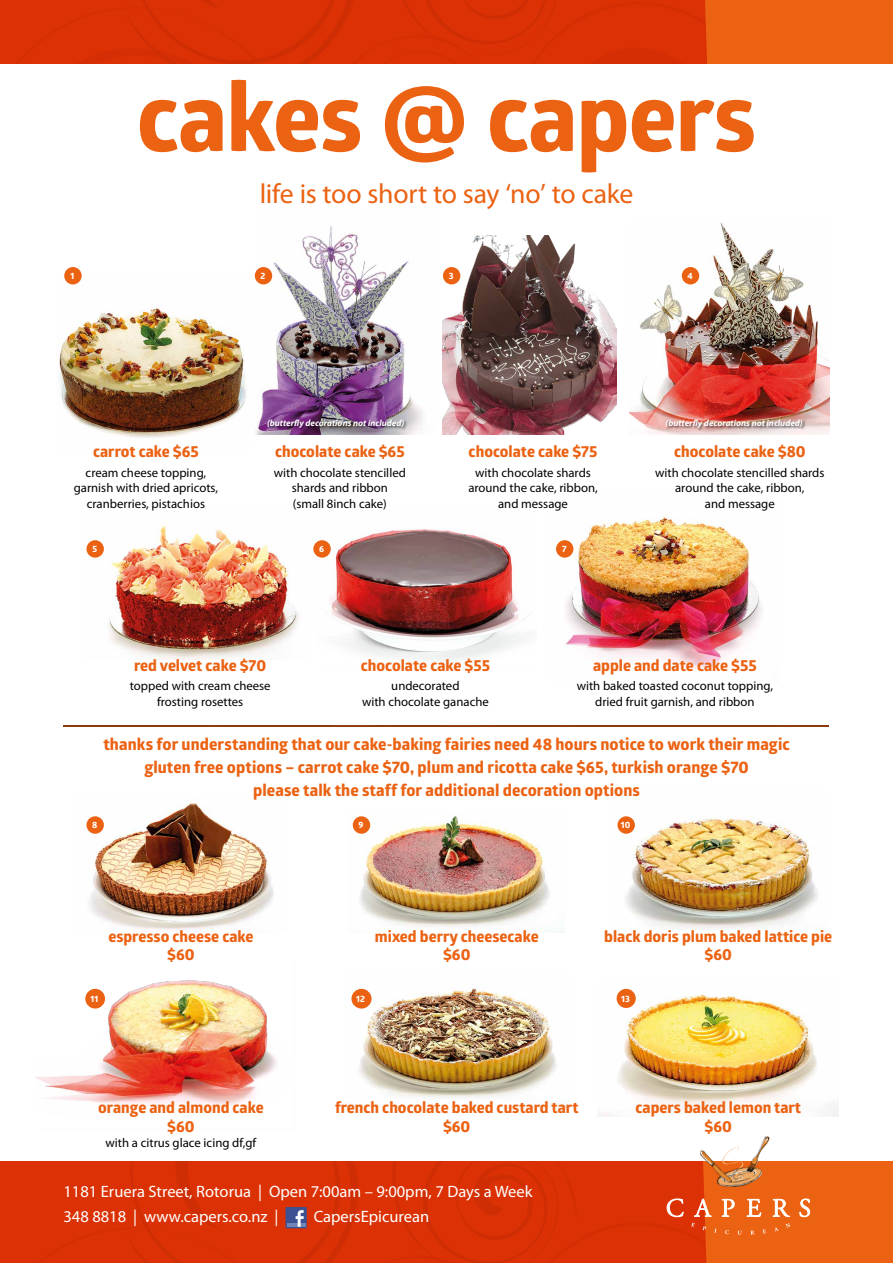
<style>
.page{position:relative;width:893px;height:1263px;background:#fff}
.page>*{position:absolute;margin:0;border:0;box-sizing:border-box;transform-origin:0 0}
.t1{font:700 95.25px "Globerx";letter-spacing:-.015em;color:#eb6212}
.t2{font:27.75px "Myriad Pro";letter-spacing:-.01em;color:#eb6212}
.t3{font:700 16.5px/23px "Globerx";letter-spacing:.005em;color:#eb6212;text-align:center}
.t4{font:16.5px/25.3px "Myriad Pro";color:#fff}
.t5{font:700 15.75px/18.9px "Globerx";color:#eb6212;text-align:center}
.t6{font:12.75px/15.3px "Myriad Pro";color:#000;text-align:center}
.t7{font:italic 700 9px "Myriad Pro";color:#fff}
.t8{font:700 9px "Globerx";letter-spacing:.02em;color:#fff}
</style>
<div class="page">
<div style="left:0;top:0;width:893px;height:64px;background:#eb6212"></div>
<div style="left:0;top:0;width:707px;height:64px;background:#db3104"></div>
<svg style="left:64px;top:725px;width:765px;height:1px"></svg>
<img style="left:443px;top:235px;width:173px;height:199px">
<img style="left:556px;top:515px;width:206px;height:154px">
<img style="left:352px;top:816px;width:213px;height:116px">
<img style="left:89px;top:800px;width:185px;height:130px">
<img style="left:625px;top:816px;width:193px;height:113px">
<img style="left:325px;top:529px;width:200px;height:132px">
<img style="left:630px;top:222px;width:199px;height:212px">
<img style="left:98px;top:521px;width:201px;height:138px">
<img style="left:36px;top:980px;width:241px;height:126px">
<img style="left:59px;top:276px;width:196px;height:162px">
<img style="left:255px;top:226px;width:168px;height:208px">
<img style="left:602px;top:988px;width:237px;height:128px">
<img style="left:351px;top:988px;width:218px;height:119px">
<svg style="left:0;top:1161px;width:893px;height:102px;background:#e44d0c"></svg>
<svg style="left:117px;top:1161px;width:461px;height:38px;background:#d93003"></svg>
<img style="left:699px;top:1136px;width:75px;height:53px">
<svg style="left:775px;top:1227px;width:3px;height:4px"></svg>
<svg style="left:785px;top:1223px;width:5px;height:5px"></svg>
<svg style="left:773px;top:1199px;width:17px;height:18px"></svg>
<svg style="left:800px;top:1199px;width:10px;height:18px"></svg>
<svg style="left:0;top:1199px;width:766px;height:64px;background:#da3608"></svg>
<div style="left:64px;top:267px;width:18px;height:17px;background:#eb6212;border-radius:50%"></div>
<div style="left:86px;top:540px;width:18px;height:18px;background:#eb6212;border-radius:50%"></div>
<div style="left:86px;top:816px;width:18px;height:18px;background:#eb6212;border-radius:50%"></div>
<div style="left:85px;top:989px;width:20px;height:19px;background:#eb6212;border-radius:50%"></div>
<div style="left:255px;top:267px;width:17px;height:17px;background:#eb6212;border-radius:50%"></div>
<div style="left:313px;top:540px;width:18px;height:18px;background:#eb6212;border-radius:50%"></div>
<div style="left:353px;top:816px;width:17px;height:18px;background:#eb6212;border-radius:50%"></div>
<div style="left:351px;top:989px;width:20px;height:19px;background:#eb6212;border-radius:50%"></div>
<div style="left:443px;top:267px;width:17px;height:17px;background:#eb6212;border-radius:50%"></div>
<div style="left:682px;top:267px;width:17px;height:17px;background:#eb6212;border-radius:50%"></div>
<div style="left:556px;top:540px;width:17px;height:18px;background:#eb6212;border-radius:50%"></div>
<div style="left:617px;top:816px;width:18px;height:18px;background:#eb6212;border-radius:50%"></div>
<div style="left:617px;top:989px;width:19px;height:19px;background:#eb6212;border-radius:50%"></div>
<div style="left:268px;top:419px;width:139px;height:12px;background:#000;opacity:.55"></div>
<div style="left:666px;top:419px;width:139px;height:12px;background:#000;opacity:.55"></div>
<p class="t8" style="left:71px;top:269px;width:5px">1</p>
<h1 class="t1" style="left:137px;top:48px;width:621px">cakes @ capers</h1>
<h2 class="t2" style="left:260px;top:178px;width:375px">life is too short to say ‘no’ to cake</h2>
<p class="t8" style="left:261px;top:269px;width:6px">2</p>
<p class="t8" style="left:449px;top:269px;width:6px">3</p>
<p class="t8" style="left:687px;top:269px;width:7px">4</p>
<p class="t7" style="left:267px;top:418px;width:139px">(butterfly decorations not included)</p>
<p class="t7" style="left:665px;top:418px;width:139px">(butterfly decorations not included)</p>
<p class="t5" style="left:93px;top:442px;width:107px">carrot cake $65</p>
<p class="t6" style="left:74px;top:465px;width:146px">cream cheese topping, garnish with dried apricots, cranberries, pistachios</p>
<p class="t8" style="left:92px;top:543px;width:6px">5</p>
<p class="t5" style="left:275px;top:442px;width:131px">chocolate cake $65</p>
<p class="t6" style="left:274px;top:465px;width:134px">with chocolate stencilled shards and ribbon<br>(small 8inch cake)</p>
<p class="t8" style="left:319px;top:543px;width:6px">6</p>
<p class="t5" style="left:469px;top:442px;width:130px">chocolate cake $75</p>
<p class="t6" style="left:468px;top:465px;width:131px">with chocolate shards around the cake, ribbon, and message</p>
<p class="t8" style="left:562px;top:543px;width:6px">7</p>
<p class="t5" style="left:674px;top:442px;width:133px">chocolate cake $80</p>
<p class="t6" style="left:655px;top:465px;width:171px">with chocolate stencilled shards around the cake, ribbon,<br>and message</p>
<p class="t5" style="left:134px;top:655px;width:134px">red velvet cake $70</p>
<p class="t6" style="left:130px;top:679px;width:142px">topped with cream cheese frosting rosettes</p>
<p class="t5" style="left:361px;top:655px;width:131px">chocolate cake $55</p>
<p class="t6" style="left:362px;top:679px;width:128px">undecorated<br>with chocolate ganache</p>
<p class="t5" style="left:593px;top:655px;width:165px">apple and date cake $55</p>
<p class="t6" style="left:577px;top:679px;width:198px">with baked toasted coconut topping, dried fruit garnish, and ribbon</p>
<p class="t3" style="left:103px;top:733px;width:688px">thanks for understanding that our cake-baking fairies need 48 hours notice to work their magic gluten free options – carrot cake $70, plum and ricotta cake $65, turkish orange $70<br>please talk the staff for additional decoration options</p>
<p class="t8" style="left:92px;top:819px;width:7px">8</p>
<p class="t8" style="left:359px;top:819px;width:6px">9</p>
<p class="t8" style="left:621px;top:819px;width:11px">10</p>
<p class="t5" style="left:108px;top:926px;width:147px">espresso cheese cake $60</p>
<p class="t5" style="left:375px;top:926px;width:165px">mixed berry cheesecake $60</p>
<p class="t5" style="left:604px;top:926px;width:229px">black doris plum baked lattice pie $60</p>
<p class="t8" style="left:90px;top:992px;width:9px">11</p>
<p class="t8" style="left:356px;top:992px;width:10px">12</p>
<p class="t8" style="left:621px;top:992px;width:10px">13</p>
<p class="t5" style="left:98px;top:1098px;width:167px">orange and almond cake $60</p>
<p class="t6" style="left:106px;top:1135px;width:152px">with a citrus glace icing df,gf</p>
<p class="t5" style="left:335px;top:1098px;width:245px">french chocolate baked custard tart $60</p>
<p class="t4" style="left:64px;top:1179px;width:470px">1181 Eruera Street, Rotorua | Open 7:00am – 9:00pm, 7 Days a Week<br>348 8818 | www.capers.co.nz |</p>
<p class="t4" style="left:314px;top:1204px;width:117px">CapersEpicurean</p>
<p class="t5" style="left:635px;top:1098px;width:167px">capers baked lemon tart $60</p>
</div>
